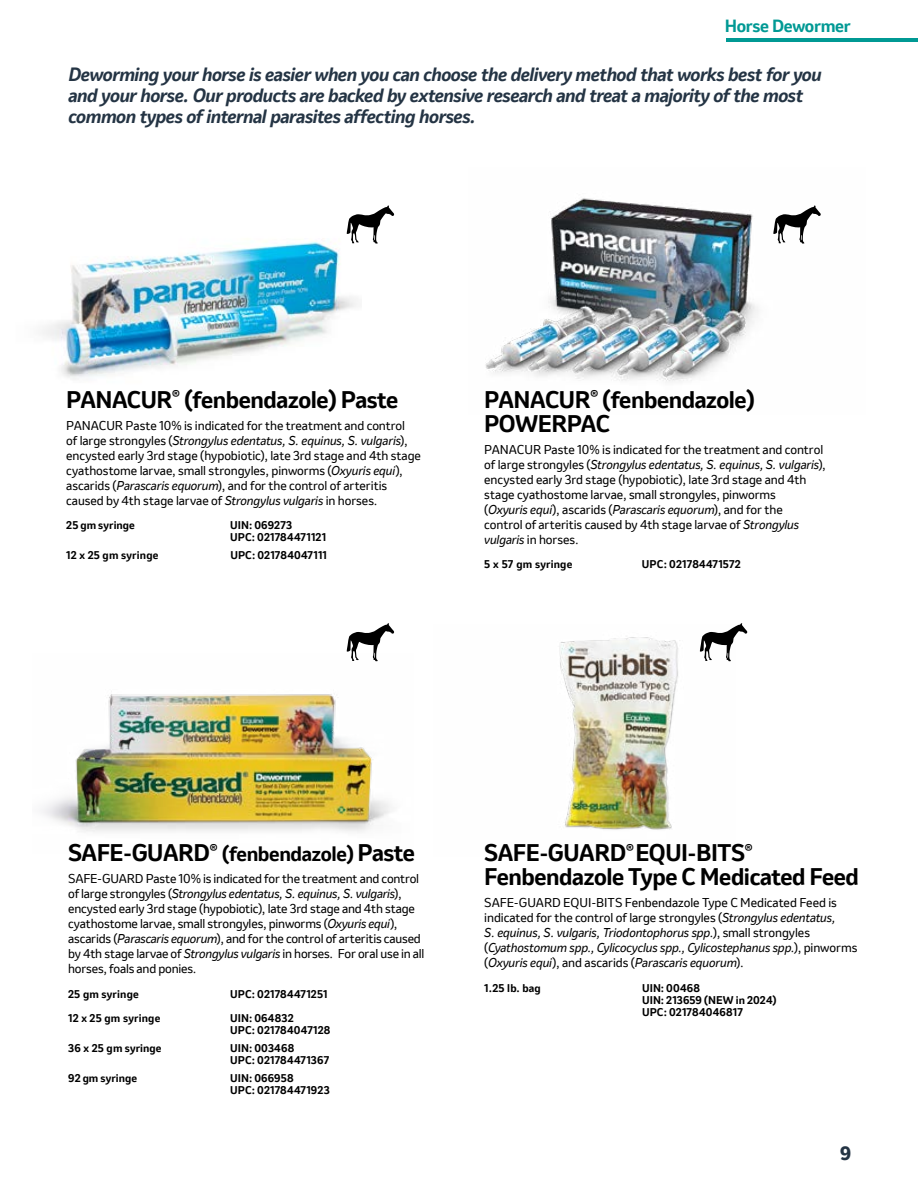
<style>
.page{position:relative;width:918px;height:1188px;background:#fff}
.page>*{position:absolute;margin:0;border:0;box-sizing:border-box;transform-origin:0 0}
.t1{font:700 22.5px/24px "Invention";letter-spacing:-.02em;color:#000}
.t2{font:italic 700 18px/21px "Invention";letter-spacing:-.025em;color:#243444}
.t3{font:800 18px "Invention";color:#243444}
.t4{font:700 16.5px "Invention";letter-spacing:-.02em;color:#009994}
.t5{font:12px/15px "Invention";letter-spacing:-.01em;color:#000}
.t6{font:italic 12px/15px "Invention";letter-spacing:-.005em;color:#000}
.t7{font:700 10.5px/12px "Invention";letter-spacing:.015em;color:#000}
.s1{font-style:italic}
.s2{font-size:19.5px}
.s3{font-style:normal}
</style>
<div class="page">
<img style="left:42px;top:231px;width:315px;height:148px">
<img style="left:485px;top:198px;width:273px;height:184px">
<svg style="left:347px;top:205px;width:47px;height:39px"></svg>
<svg style="left:773px;top:205px;width:48px;height:39px"></svg>
<svg style="left:347px;top:623px;width:47px;height:30px"></svg>
<svg style="left:736px;top:623px;width:11px;height:12px"></svg>
<img style="left:559px;top:626px;width:177px;height:204px">
<hr style="left:726px;top:38px;width:192px;height:4px;background:#009994">
<img style="left:42px;top:653px;width:348px;height:179px">
<h3 class="t4" style="left:725px;top:14px;width:127px">Horse Dewormer</h3>
<p class="t2" style="left:68px;top:64px;width:755px">Deworming your horse is easier when you can choose the delivery method that works best for you and your horse. Our products are backed by extensive research and treat a majority of the most common types of internal parasites affecting horses.</p>
<h1 class="t1" style="left:66px;top:388px;width:334px">PANACUR<sup>®</sup> (fenbendazole) Paste</h1>
<p class="t5" style="left:66px;top:418px;width:356px">PANACUR Paste 10% is indicated for the treatment and control<br>of large strongyles (<span class="s1">Strongylus edentatus, S. equinus, S. vulgaris</span>), encysted early 3rd stage (hypobiotic), late 3rd stage and 4th stage cyathostome larvae, small strongyles, pinworms (<span class="s1">Oxyuris equi</span>), ascarids (<span class="s1">Parascaris equorum</span>), and for the control of arteritis caused by 4th stage larvae of <span class="s1">Strongylus vulgaris</span> in horses.</p>
<p class="t7" style="left:66px;top:520px;width:70px">25 gm syringe</p>
<p class="t7" style="left:230px;top:520px;width:97px">UIN: 069273<br>UPC: 021784471121</p>
<p class="t7" style="left:66px;top:550px;width:94px">12 x 25 gm syringe</p>
<p class="t7" style="left:230px;top:550px;width:98px">UPC: 021784047111</p>
<h1 class="t1" style="left:484px;top:388px;width:272px">PANACUR<sup>®</sup> (fenbendazole)<br>POWERPAC</h1>
<p class="t5" style="left:484px;top:442px;width:343px">PANACUR Paste 10% is indicated for the treatment and control of large strongyles (<span class="s1">Strongylus edentatus, S. equinus, S. vulgaris</span>), encysted early 3rd stage (hypobiotic), late 3rd stage and 4th stage cyathostome larvae, small strongyles, pinworms<br>(<span class="s1">Oxyuris equi</span>), ascarids (<span class="s1">Parascaris equorum</span>), and for the<br>control of arteritis caused by 4th stage larvae of <span class="s1">Strongylus vulgaris</span> in horses.</p>
<p class="t7" style="left:484px;top:559px;width:90px">5 x 57 gm syringe</p>
<p class="t7" style="left:642px;top:559px;width:100px">UPC: 021784471572</p>
<h1 class="t1" style="left:68px;top:841px;width:348px">SAFE-GUARD<sup>®</sup> <span class="s2">(fenbendazole)</span> Paste</h1>
<p class="t5" style="left:68px;top:871px;width:358px">SAFE-GUARD Paste 10% is indicated for the treatment and control of large strongyles (<span class="s1">Strongylus edentatus, S. equinus, S. vulgaris</span>), encysted early 3rd stage (hypobiotic), late 3rd stage and 4th stage cyathostome larvae, small strongyles, pinworms (<span class="s1">Oxyuris equi</span>), ascarids (<span class="s1">Parascaris equorum</span>), and for the control of arteritis caused by 4th stage larvae of <span class="s1">Strongylus vulgaris</span> in horses. For oral use in all horses, foals and ponies.</p>
<p class="t7" style="left:68px;top:988px;width:72px">25 gm syringe</p>
<p class="t7" style="left:230px;top:988px;width:99px">UPC: 021784471251</p>
<p class="t7" style="left:68px;top:1012px;width:94px">12 x 25 gm syringe</p>
<p class="t7" style="left:230px;top:1012px;width:102px">UIN: 064832<br>UPC: 021784047128</p>
<p class="t7" style="left:68px;top:1042px;width:95px">36 x 25 gm syringe</p>
<p class="t7" style="left:230px;top:1042px;width:101px">UIN: 003468<br>UPC: 021784471367</p>
<p class="t7" style="left:68px;top:1072px;width:71px">92 gm syringe</p>
<p class="t7" style="left:230px;top:1072px;width:101px">UIN: 066958<br>UPC: 021784471923</p>
<h1 class="t1" style="left:484px;top:841px;width:376px">SAFE-GUARD<sup>®</sup> EQUI-BITS<sup>®<br></sup>Fenbendazole Type C Medicated Feed</h1>
<p class="t6" style="left:484px;top:895px;width:375px"><span class="s3">SAFE-GUARD EQUI-BITS Fenbendazole Type C Medicated Feed is indicated for the control of large strongyles (</span>Strongylus edentatus,<br>S. equinus, S. vulgaris, Triodontophorus spp.<span class="s3">), small strongyles (</span>Cyathostomum spp., Cylicocyclus spp., Cylicostephanus spp.<span class="s3">), pinworms (</span>Oxyuris equi<span class="s3">), and ascarids (</span>Parascaris equorum<span class="s3">).</span></p>
<p class="t7" style="left:484px;top:982px;width:58px">1.25 lb. bag</p>
<p class="t7" style="left:642px;top:982px;width:136px">UIN: 00468<br>UIN: 213659 (NEW in 2024)<br>UPC: 021784046817</p>
<h2 class="t3" style="left:840px;top:1141px;width:13px">9</h2>
</div>
